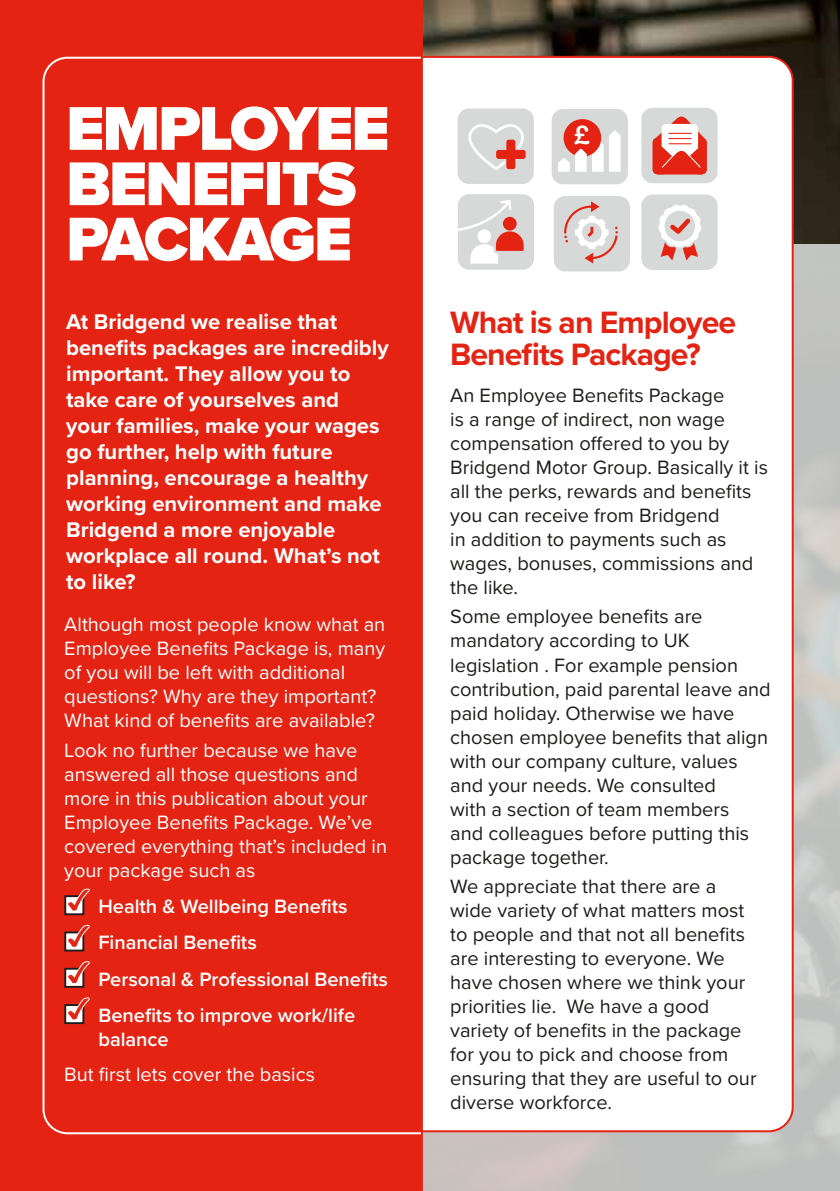
<style>
.page{position:relative;width:840px;height:1191px;background:#fff}
.page>*{position:absolute;margin:0;border:0;box-sizing:border-box;transform-origin:0 0}
.t1{font:900 64px/55.2px "Proxima Nova";letter-spacing:-.03em;color:#fff}
.t2{font:700 32px/32px "Proxima Nova";letter-spacing:-.03em;color:#e42313}
.t3{font:25.2px "Arial Rounded MT Bold";color:#fff}
.t4{font:700 22px/26px "Proxima Nova";color:#fff}
.t5{font:20px/24px "Proxima Nova";color:#1d1d1b}
.t6{font:20px/24px "Proxima Nova";color:#fff}
.t7{font:600 20px/36.2px "Proxima Nova";color:#fff}
</style>
<div class="page">
<img style="left:422px;top:0;width:417px;height:245px">
<svg style="left:422px;top:245px;width:417px;height:946px;background:#c6c0bd"></svg>
<div style="left:43px;top:57px;width:749px;height:1074px;background:#fff;border-radius:24px"></div>
<div style="left:0;top:0;width:422px;height:1191px;background:#e42313"></div>
<svg style="left:64px;top:895px;width:20px;height:20px"></svg>
<svg style="left:66px;top:887px;width:24px;height:25px"></svg>
<svg style="left:64px;top:931px;width:20px;height:20px"></svg>
<svg style="left:66px;top:924px;width:24px;height:24px"></svg>
<svg style="left:64px;top:967px;width:20px;height:20px"></svg>
<svg style="left:66px;top:960px;width:24px;height:25px"></svg>
<svg style="left:64px;top:1004px;width:20px;height:20px"></svg>
<svg style="left:66px;top:996px;width:24px;height:25px"></svg>
<div style="left:457px;top:108px;width:76px;height:76px;background:#d6d9d7;border-radius:11px"></div>
<svg style="left:468px;top:124px;width:57px;height:46px"></svg>
<div style="left:551px;top:109px;width:76px;height:75px;background:#d6d9d7;border-radius:11px"></div>
<div style="left:563px;top:119px;width:38px;height:38px;background:#e42313;border-radius:50%"></div>
<svg style="left:558px;top:130px;width:62px;height:42px"></svg>
<div style="left:641px;top:108px;width:76px;height:75px;background:#d6d9d7;border-radius:11px"></div>
<svg style="left:652px;top:116px;width:54px;height:58px"></svg>
<div style="left:641px;top:194px;width:76px;height:76px;background:#d6d9d7;border-radius:11px"></div>
<svg style="left:658px;top:205px;width:43px;height:55px"></svg>
<div style="left:457px;top:194px;width:76px;height:76px;background:#d6d9d7;border-radius:11px"></div>
<svg style="left:457px;top:200px;width:66px;height:64px"></svg>
<div style="left:553px;top:196px;width:76px;height:75px;background:#d6d9d7;border-radius:11px"></div>
<svg style="left:564px;top:201px;width:53px;height:62px"></svg>
<h1 class="t1" style="left:66px;top:100px;width:324px">EMPLOYEE<br>BENEFITS<br>PACKAGE</h1>
<p class="t4" style="left:66px;top:308px;width:324px">At Bridgend we realise that benefits packages are incredibly important. They allow you to take care of yourselves and your families, make your wages go further, help with future planning, encourage a healthy working environment and make<br>Bridgend a more enjoyable workplace all round. What’s not to like?</p>
<p class="t6" style="left:64px;top:611px;width:322px">Although most people know what an Employee Benefits Package is, many of you will be left with additional questions? Why are they important?<br>What kind of benefits are available?</p>
<p class="t6" style="left:64px;top:737px;width:324px">Look no further because we have answered all those questions and more in this publication about your<br>Employee Benefits Package. We’ve covered everything that’s included in your package such as</p>
<p class="t7" style="left:98px;top:888px;width:291px">Health &amp; Wellbeing Benefits<br>Financial Benefits<br>Personal &amp; Professional Benefits<br>Benefits to improve work/life</p>
<p class="t7" style="left:98px;top:1020px;width:72px">balance</p>
<p class="t6" style="left:64px;top:1061px;width:252px">But first lets cover the basics</p>
<p class="t3" style="left:574px;top:120px;width:16px">£</p>
<h2 class="t2" style="left:450px;top:306px;width:287px">What is an Employee<br>Benefits Package?</h2>
<p class="t5" style="left:450px;top:382px;width:319px">An Employee Benefits Package<br>is a range of indirect, non wage compensation offered to you by<br>Bridgend Motor Group. Basically it is all the perks, rewards and benefits you can receive from Bridgend<br>in addition to payments such as wages, bonuses, commissions and the like.</p>
<p class="t5" style="left:450px;top:604px;width:322px">Some employee benefits are mandatory according to UK legislation . For example pension contribution, paid parental leave and paid holiday. Otherwise we have chosen employee benefits that align with our company culture, values and your needs. We consulted<br>with a section of team members<br>and colleagues before putting this package together.</p>
<p class="t5" style="left:450px;top:873px;width:308px">We appreciate that there are a wide variety of what matters most to people and that not all benefits are interesting to everyone. We have chosen where we think your priorities lie. We have a good variety of benefits in the package for you to pick and choose from ensuring that they are useful to our diverse workforce.</p>
</div>
